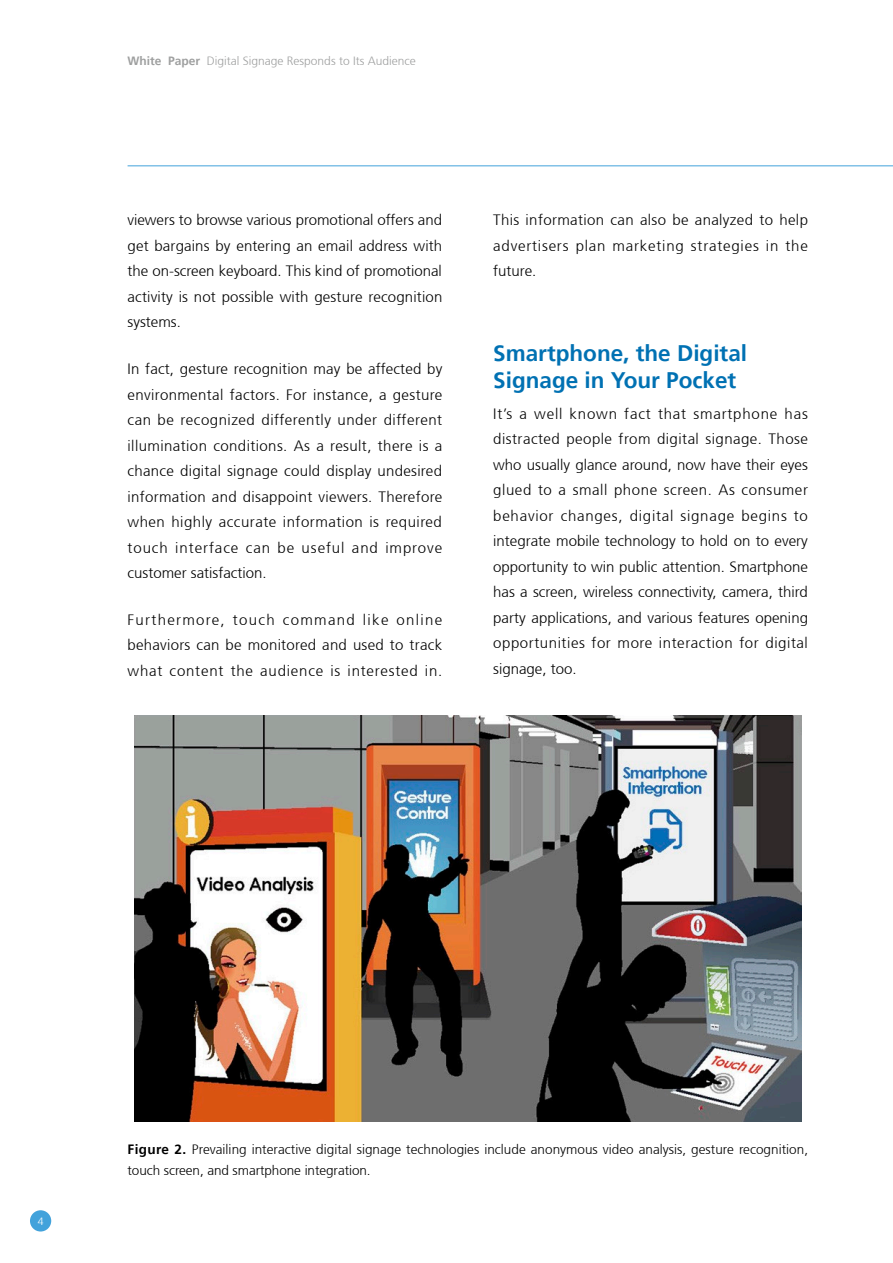
<style>
.page{position:relative;width:893px;height:1263px;background:#fff}
.page>*{position:absolute;margin:0;border:0;box-sizing:border-box;transform-origin:0 0}
.t1{font:700 22.5px/27px "Frutiger 65";color:#0071b3}
.t2{font:300 15px/25.5px "Frutiger 45";letter-spacing:.035em;color:#000;text-align:justify}
.t3{font:300 13.5px/21px "Frutiger 45";color:#000}
.t4{font:300 12px "Frutiger 45";color:#9e9f9f}
.t5{font:300 10.5px "Frutiger 45";color:#fff}
.s1{font-family:"Frutiger 65";font-weight:700}
</style>
<div class="page">
<hr style="left:128px;top:166px;width:765px;height:1px;background:#42a2db">
<div style="left:30px;top:1210px;width:21px;height:21px;background:#42a2db;border-radius:50%"></div>
<img style="left:134px;top:716px;width:667px;height:405px">
<p class="t4" style="left:128px;top:55px;width:290px"><span class="s1">White Paper</span> Digital Signage Responds to Its Audience</p>
<p class="t2" style="left:128px;top:208px;width:316px">viewers to browse various promotional offers and get bargains by entering an email address with the on-screen keyboard. This kind of promotional activity is not possible with gesture recognition systems.</p>
<p class="t2" style="left:128px;top:356px;width:316px">In fact, gesture recognition may be affected by environmental factors. For instance, a gesture can be recognized differently under different illumination conditions. As a result, there is a chance digital signage could display undesired information and disappoint viewers. Therefore when highly accurate information is required touch interface can be useful and improve customer satisfaction.</p>
<p class="t2" style="left:128px;top:607px;width:316px">Furthermore, touch command like online behaviors can be monitored and used to track what content the audience is interested in.</p>
<p class="t2" style="left:493px;top:208px;width:316px">This information can also be analyzed to help advertisers plan marketing strategies in the future.</p>
<h1 class="t1" style="left:493px;top:339px;width:255px">Smartphone, the Digital<br>Signage in Your Pocket</h1>
<p class="t2" style="left:493px;top:401px;width:316px">It’s a well known fact that smartphone has distracted people from digital signage. Those who usually glance around, now have their eyes glued to a small phone screen. As consumer behavior changes, digital signage begins to integrate mobile technology to hold on to every opportunity to win public attention. Smartphone has a screen, wireless connectivity, camera, third party applications, and various features opening opportunities for more interaction for digital signage, too.</p>
<p class="t5" style="left:38px;top:1215px;width:7px">4</p>
<p class="t3" style="left:128px;top:1139px;width:682px"><span class="s1">Figure 2.</span> Prevailing interactive digital signage technologies include anonymous video analysis, gesture recognition, touch screen, and smartphone integration.</p>
</div>
